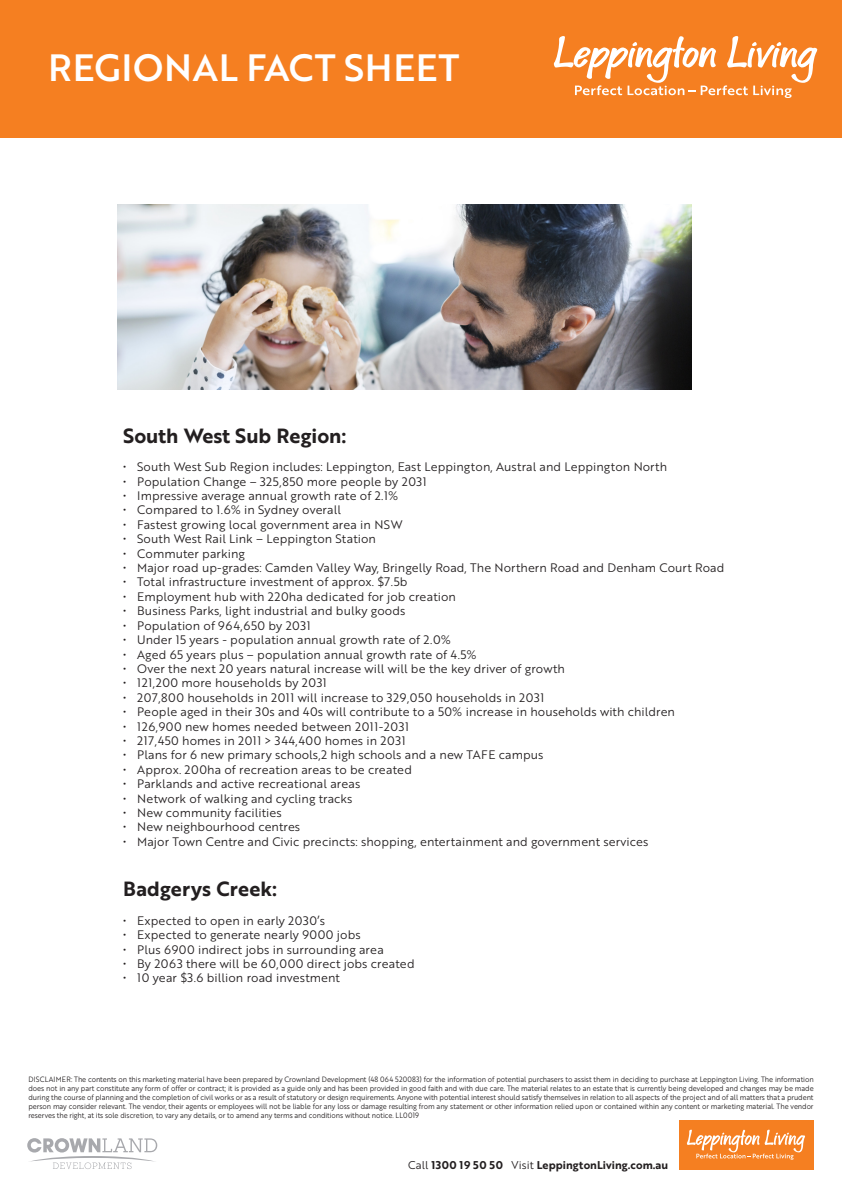
<style>
.page{position:relative;width:842px;height:1191px;background:#fff}
.page>*{position:absolute;margin:0;border:0;box-sizing:border-box;transform-origin:0 0}
.t1{font:37px "Brother 1816 Medium";letter-spacing:.02em;color:#fff}
.t2{font:20px "Brother 1816 Bold";color:#231f20}
.t3{font:12px "Brother 1816 Book";letter-spacing:.005em;color:#231f20}
.t4{font:12px "Brother 1816 Book";letter-spacing:.045em;color:#231f20}
.t5{font:11px "Brother 1816 Bold";letter-spacing:.005em;color:#231f20}
.t6{font:7.5px/9px "Brother 1816 Book";letter-spacing:-.01em;color:#231f20;text-align:justify;scale:.94 1}
.s1{font-family:"Brother 1816 Book"}
</style>
<div class="page">
<div style="left:0;top:0;width:842px;height:137px;background:#f57f21"></div>
<svg style="left:27px;top:1138px;width:130px;height:31px"></svg>
<div style="left:679px;top:1120px;width:135px;height:49px;background:#f57f21"></div>
<svg style="left:687px;top:1129px;width:118px;height:30px"></svg>
<svg style="left:554px;top:36px;width:263px;height:62px"></svg>
<img style="left:118px;top:204px;width:574px;height:186px">
<p class="t1" style="left:48px;top:39px;width:413px">REGIONAL FACT SHEET</p>
<p class="t2" style="left:123px;top:420px;width:225px">South West Sub Region:</p>
<p class="t3" style="left:123px;top:458px;width:545px">• South West Sub Region includes: Leppington, East Leppington, Austral and Leppington North</p>
<p class="t3" style="left:123px;top:472px;width:305px">• Population Change – 325,850 more people by 2031</p>
<p class="t3" style="left:123px;top:487px;width:276px">• Impressive average annual growth rate of 2.1%</p>
<p class="t3" style="left:123px;top:501px;width:219px">• Compared to 1.6% in Sydney overall</p>
<p class="t3" style="left:123px;top:515px;width:281px">• Fastest growing local government area in NSW</p>
<p class="t3" style="left:123px;top:530px;width:254px">• South West Rail Link – Leppington Station</p>
<p class="t3" style="left:123px;top:544px;width:123px">• Commuter parking</p>
<p class="t3" style="left:123px;top:559px;width:603px">• Major road up-grades: Camden Valley Way, Bringelly Road, The Northern Road and Denham Court Road</p>
<p class="t3" style="left:123px;top:573px;width:286px">• Total infrastructure investment of approx. $7.5b</p>
<p class="t3" style="left:123px;top:587px;width:334px">• Employment hub with 220ha dedicated for job creation</p>
<p class="t3" style="left:123px;top:602px;width:284px">• Business Parks, light industrial and bulky goods</p>
<p class="t3" style="left:123px;top:616px;width:189px">• Population of 964,650 by 2031</p>
<p class="t3" style="left:123px;top:631px;width:329px">• Under 15 years - population annual growth rate of 2.0%</p>
<p class="t3" style="left:123px;top:645px;width:355px">• Aged 65 years plus – population annual growth rate of 4.5%</p>
<p class="t3" style="left:123px;top:659px;width:443px">• Over the next 20 years natural increase will will be the key driver of growth</p>
<p class="t3" style="left:123px;top:674px;width:205px">• 121,200 more households by 2031</p>
<p class="t3" style="left:123px;top:688px;width:422px">• 207,800 households in 2011 will increase to 329,050 households in 2031</p>
<p class="t3" style="left:123px;top:703px;width:553px">• People aged in their 30s and 40s will contribute to a 50% increase in households with children</p>
<p class="t3" style="left:123px;top:717px;width:287px">• 126,900 new homes needed between 2011-2031</p>
<p class="t4" style="left:123px;top:731px;width:284px">• 217,450 homes in 2011 &gt; 344,400 homes in 2031</p>
<p class="t3" style="left:123px;top:746px;width:422px">• Plans for 6 new primary schools,2 high schools and a new TAFE campus</p>
<p class="t3" style="left:123px;top:760px;width:290px">• Approx. 200ha of recreation areas to be created</p>
<p class="t3" style="left:123px;top:775px;width:239px">• Parklands and active recreational areas</p>
<p class="t3" style="left:123px;top:789px;width:231px">• Network of walking and cycling tracks</p>
<p class="t3" style="left:123px;top:803px;width:160px">• New community facilities</p>
<p class="t3" style="left:123px;top:818px;width:178px">• New neighbourhood centres</p>
<p class="t3" style="left:123px;top:832px;width:526px">• Major Town Centre and Civic precincts: shopping, entertainment and government services</p>
<p class="t2" style="left:123px;top:874px;width:155px">Badgerys Creek:</p>
<p class="t3" style="left:123px;top:911px;width:203px">• Expected to open in early 2030’s</p>
<p class="t3" style="left:123px;top:926px;width:239px">• Expected to generate nearly 9000 jobs</p>
<p class="t3" style="left:123px;top:940px;width:262px">• Plus 6900 indirect jobs in surrounding area</p>
<p class="t3" style="left:123px;top:954px;width:293px">• By 2063 there will be 60,000 direct jobs created</p>
<p class="t3" style="left:123px;top:969px;width:218px">• 10 year $3.6 billion road investment</p>
<p class="t6" style="left:28px;top:1074px;width:837px">DISCLAIMER: The contents on this marketing material have been prepared by Crownland Development (48 064 520083) for the information of potential purchasers to assist them in deciding to purchase at Leppington Living. The information does not in any part constitute any form of offer or contract; it is provided as a guide only and has been provided in good faith and with due care. The material relates to an estate that is currently being developed and changes may be made during the course of planning and the completion of civil works or as a result of statutory or design requirements. Anyone with potential interest should satisfy themselves in relation to all aspects of the project and of all matters that a prudent person may consider relevant. The vendor, their agents or employees will not be liable for any loss or damage resulting from any statement or other information relied upon or contained within any content or marketing material. The vendor reserves the right, at its sole discretion, to vary any details, or to amend any terms and conditions without notice. LL0019</p>
<p class="t5" style="left:408px;top:1156px;width:262px"><span class="s1">Call</span> 1300 19 50 50 <span class="s1">Visit</span> LeppingtonLiving.com.au</p>
</div>
